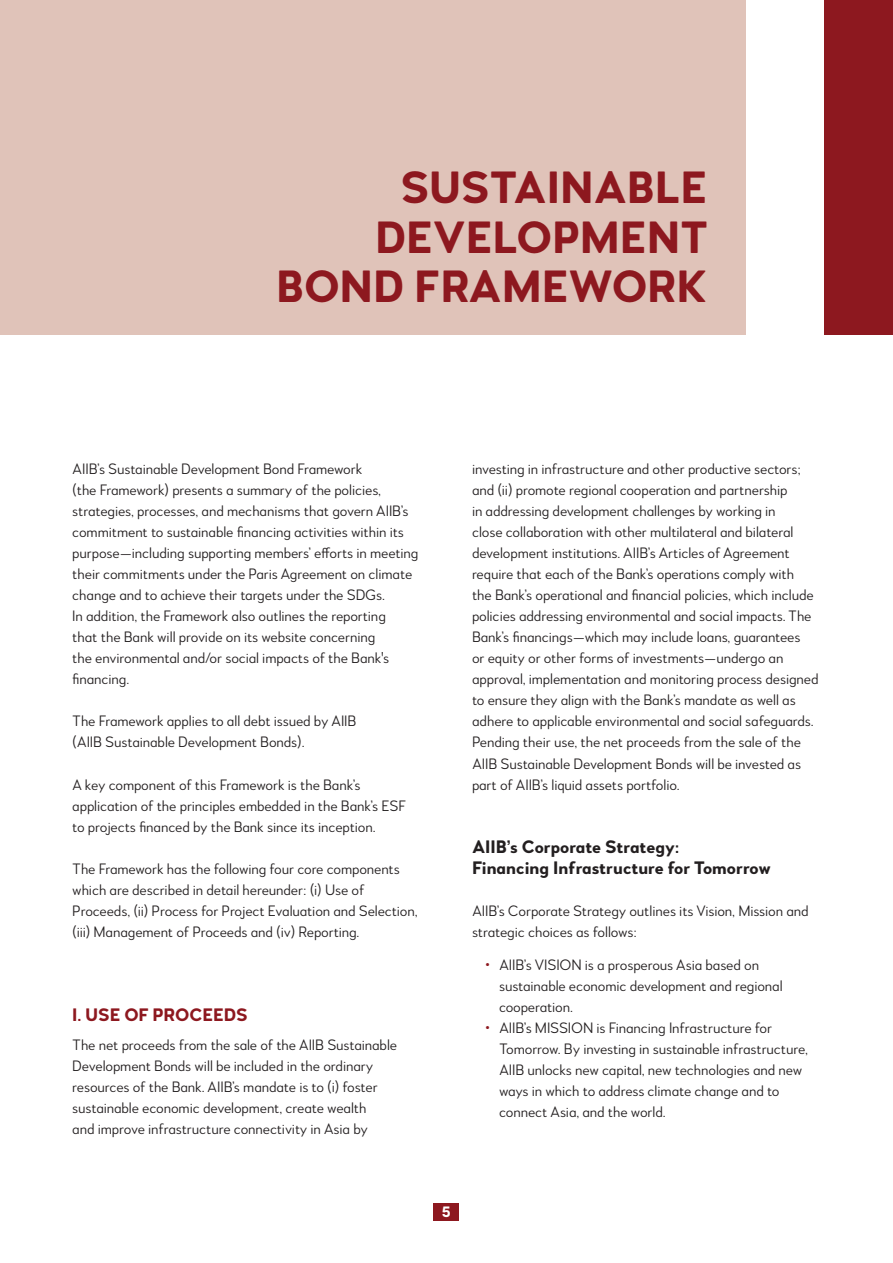
<style>
.page{position:relative;width:893px;height:1263px;background:#fff}
.page>*{position:absolute;margin:0;border:0;box-sizing:border-box;transform-origin:0 0}
.t1{font:700 45px/49.5px "Woodford Bourne PRO";color:#8d181f;text-align:right}
.t2{font:700 18px/21px "Woodford Bourne PRO";color:#231f20}
.t3{font:700 18px "Woodford Bourne PRO";color:#8d181f}
.t4{font:300 15px/21px "Woodford Bourne PRO";letter-spacing:-.01em;color:#231f20}
.t5{font:700 15px "Woodford Bourne PRO";color:#fff}
.s1{font-weight:900;color:#8d181f}
</style>
<div class="page">
<div style="left:434px;top:1203px;width:25px;height:17px;background:#8d181f"></div>
<div style="left:0;top:0;width:745px;height:335px;background:#e0c3b9"></div>
<div style="left:825px;top:0;width:68px;height:335px;background:#8d181f"></div>
<h1 class="t1" style="left:276px;top:163px;width:434px">SUSTAINABLE<br>DEVELOPMENT<br>BOND FRAMEWORK</h1>
<p class="t4" style="left:72px;top:459px;width:348px">AIIB’s Sustainable Development Bond Framework<br>(the Framework) presents a summary of the policies, strategies, processes, and mechanisms that govern AIIB’s commitment to sustainable financing activities within its purpose—including supporting members’ efforts in meeting their commitments under the Paris Agreement on climate change and to achieve their targets under the SDGs.<br>In addition, the Framework also outlines the reporting<br>that the Bank will provide on its website concerning<br>the environmental and/or social impacts of the Bank's financing.</p>
<p class="t4" style="left:72px;top:711px;width:286px">The Framework applies to all debt issued by AIIB (AIIB Sustainable Development Bonds).</p>
<p class="t4" style="left:72px;top:774px;width:335px">A key component of this Framework is the Bank’s application of the principles embedded in the Bank’s ESF to projects financed by the Bank since its inception.</p>
<p class="t4" style="left:72px;top:858px;width:347px">The Framework has the following four core components which are described in detail hereunder: (i) Use of Proceeds, (ii) Process for Project Evaluation and Selection, (iii) Management of Proceeds and (iv) Reporting.</p>
<p class="t3" style="left:72px;top:1003px;width:177px">I. USE OF PROCEEDS</p>
<p class="t4" style="left:72px;top:1035px;width:326px">The net proceeds from the sale of the AIIB Sustainable Development Bonds will be included in the ordinary resources of the Bank. AIIB’s mandate is to (i) foster sustainable economic development, create wealth<br>and improve infrastructure connectivity in Asia by</p>
<p class="t4" style="left:472px;top:459px;width:348px">investing in infrastructure and other productive sectors; and (ii) promote regional cooperation and partnership<br>in addressing development challenges by working in<br>close collaboration with other multilateral and bilateral development institutions. AIIB’s Articles of Agreement require that each of the Bank’s operations comply with<br>the Bank’s operational and financial policies, which include policies addressing environmental and social impacts. The Bank’s financings—which may include loans, guarantees<br>or equity or other forms of investments—undergo an approval, implementation and monitoring process designed to ensure they align with the Bank’s mandate as well as adhere to applicable environmental and social safeguards.<br>Pending their use, the net proceeds from the sale of the AIIB Sustainable Development Bonds will be invested as part of AIIB’s liquid assets portfolio.</p>
<p class="t2" style="left:472px;top:836px;width:300px">AIIB’s Corporate Strategy:<br>Financing Infrastructure for Tomorrow</p>
<p class="t4" style="left:472px;top:900px;width:338px">AIIB’s Corporate Strategy outlines its Vision, Mission and strategic choices as follows:</p>
<p class="t4" style="left:499px;top:955px;width:285px;text-indent:-14px"><span class="s1">•</span> AIIB’s VISION is a prosperous Asia based on sustainable economic development and regional cooperation.</p>
<p class="t4" style="left:499px;top:1018px;width:311px;text-indent:-14px"><span class="s1">•</span> AIIB’s MISSION is Financing Infrastructure for Tomorrow. By investing in sustainable infrastructure, AIIB unlocks new capital, new technologies and new ways in which to address climate change and to connect Asia, and the world.</p>
<p class="t5" style="left:442px;top:1203px;width:11px">5</p>
</div>
